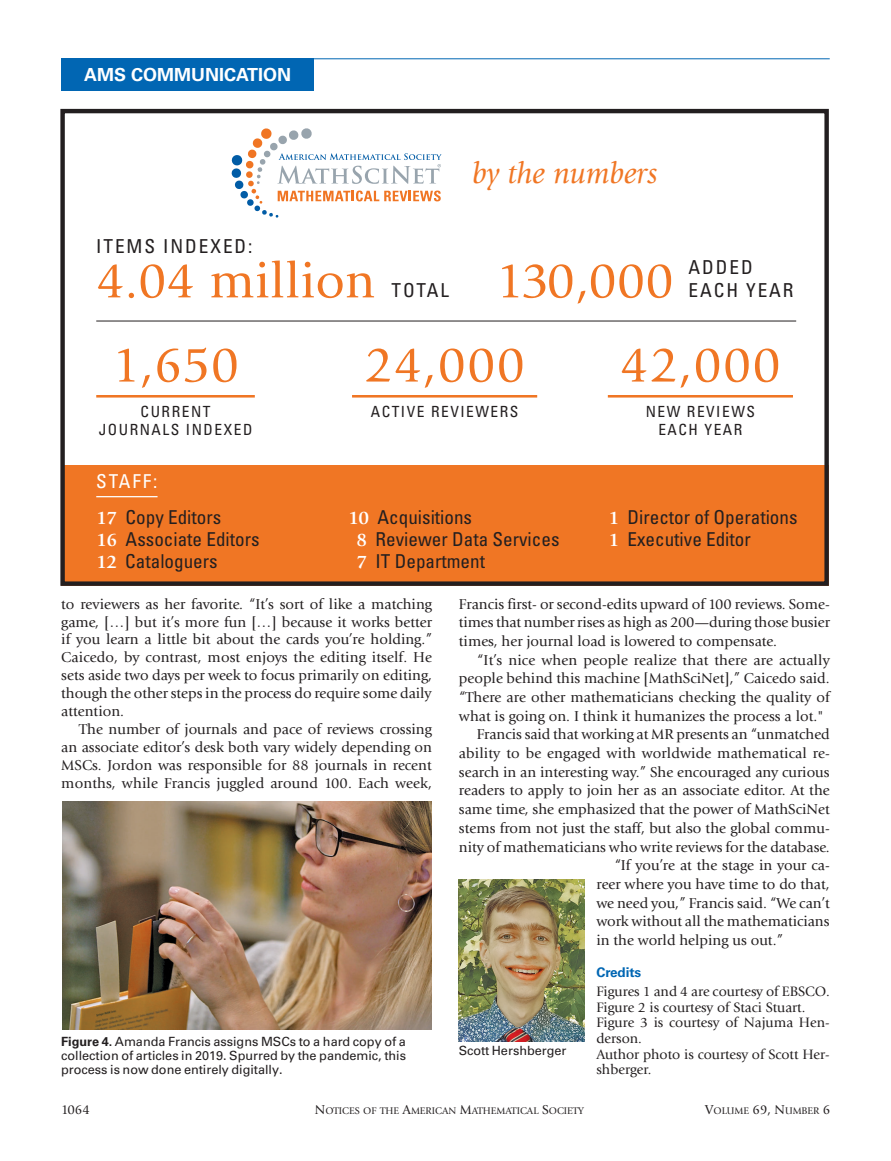
<style>
.page{position:relative;width:891px;height:1161px;background:#fff}
.page>*{position:absolute;margin:0;border:0;box-sizing:border-box;transform-origin:0 0}
.t1{font:51.3px "Giovanni Std";color:#f07624}
.t2{font:italic 30.75px "Giovanni Std";color:#f07624}
.t3{font:condensed 19.2px/22px "Univers LT Std";color:#231f20}
.t4{font:condensed 19.2px "Univers LT Std";letter-spacing:.1em;color:#231f20}
.t5{font:condensed 19.2px "Univers LT Std";letter-spacing:.1em;color:#fff}
.t6{font:700 18px "Univers LT Std";color:#fff}
.t7{font:condensed 15.3px/18.5px "Univers LT Std";letter-spacing:.1em;color:#231f20;text-align:center}
.t8{font:15px/18px "Giovanni Std";color:#231f20;text-align:justify}
.t9{font:14.25px/15.8px "Giovanni Std";color:#231f20}
.t10{font:700 13.5px "Univers LT Std";letter-spacing:-.005em;color:#0166b3}
.t11{font:13.5px "Giovanni Std";color:#231f20}
.t12{font:12.75px/14.2px "Univers LT Std";letter-spacing:-.005em;color:#231f20;text-align:justify}
.t13{font:10.05px "Giovanni Std";color:#231f20}
.s1{font-family:"Giovanni Std";font-weight:700;font-stretch:normal;color:#fff}
.s2{font-weight:700}
.s3{font-size:13.5px}
</style>
<div class="page">
<hr style="left:61px;top:58px;width:769px;height:1px;background:#0166b3">
<div style="left:61px;top:58px;width:253px;height:33px;background:#0166b3"></div>
<div style="left:61px;top:465px;width:768px;height:121px;background:#f07624"></div>
<hr style="left:96px;top:321px;width:700px;height:1px;background:#231f20">
<hr style="left:96px;top:395px;width:159px;height:3px;background:#f07624">
<hr style="left:352px;top:395px;width:185px;height:3px;background:#f07624">
<hr style="left:608px;top:395px;width:185px;height:3px;background:#f07624">
<div style="left:60px;top:109px;width:769px;height:477px;border:4px solid #231f20"></div>
<svg style="left:232px;top:128px;width:210px;height:90px"></svg>
<hr style="left:96px;top:496px;width:62px;height:1px;background:#fff">
<img style="left:63px;top:801px;width:369px;height:229px">
<img style="left:459px;top:880px;width:125px;height:161px">
<p class="t6" style="left:84px;top:64px;width:209px">AMS COMMUNICATION</p>
<p class="t4" style="left:96px;top:234px;width:158px">ITEMS INDEXED:</p>
<h1 class="t1" style="left:96px;top:252px;width:281px">4.04 million</h1>
<p class="t3" style="left:391px;top:279px;width:59px">TOTAL</p>
<h2 class="t2" style="left:472px;top:156px;width:187px">by the numbers</h2>
<h1 class="t1" style="left:496px;top:252px;width:180px">130,000</h1>
<p class="t3" style="left:689px;top:256px;width:66px">ADDED</p>
<p class="t4" style="left:689px;top:278px;width:107px">EACH YEAR</p>
<h1 class="t1" style="left:112px;top:336px;width:129px">1,650</h1>
<p class="t7" style="left:99px;top:402px;width:155px">CURRENT<br>JOURNALS INDEXED</p>
<p class="t5" style="left:96px;top:469px;width:63px">STAFF:</p>
<h1 class="t1" style="left:364px;top:336px;width:162px">24,000</h1>
<p class="t7" style="left:371px;top:402px;width:149px">ACTIVE REVIEWERS</p>
<h1 class="t1" style="left:620px;top:336px;width:162px">42,000</h1>
<p class="t7" style="left:646px;top:402px;width:111px">NEW REVIEWS<br>EACH YEAR</p>
<p class="t3" style="left:96px;top:506px;width:165px"><span class="s1">17</span> Copy Editors<br><span class="s1">16</span> Associate Editors<br><span class="s1">12</span> Cataloguers</p>
<p class="t3" style="left:356px;top:506px;width:205px;text-indent:-8px"><span class="s1">10</span> Acquisitions<br><span class="s1">8</span> Reviewer Data Services<br><span class="s1">7</span> IT Department</p>
<p class="t3" style="left:608px;top:506px;width:191px"><span class="s1">1</span> Director of Operations<br><span class="s1">1</span> Executive Editor</p>
<p class="t8" style="left:61px;top:595px;width:372px">to reviewers as her favorite. “It’s sort of like a matching game, […] but it’s more fun […] because it works better if you learn a little bit about the cards you’re holding.” Caicedo, by contrast, most enjoys the editing itself. He sets aside two days per week to focus primarily on editing, though the other steps in the process do require some daily attention.</p>
<p class="t8" style="left:61px;top:720px;width:372px;text-indent:18px">The number of journals and pace of reviews crossing an associate editor’s desk both vary widely depending on MSCs. Jordon was responsible for 88 journals in recent months, while Francis juggled around 100. Each week,</p>
<p class="t8" style="left:459px;top:594px;width:373px;line-height:18.8px">Francis first- or second-edits upward of 100 reviews. Some&shy;times that number rises as high as 200—during those busier times, her journal load is lowered to compensate.</p>
<p class="t8" style="left:477px;top:651px;width:354px">“It’s nice when people realize that there are actually</p>
<p class="t8" style="left:459px;top:670px;width:372px">people behind this machine [MathSciNet],” Caicedo said.</p>
<p class="t8" style="left:459px;top:688px;width:372px">“There are other mathematicians checking the quality of</p>
<p class="t8" style="left:459px;top:707px;width:366px">what is going on. I think it humanizes the process a lot."</p>
<p class="t8" style="left:477px;top:726px;width:354px">Francis said that working at MR presents an “unmatched</p>
<p class="t8" style="left:459px;top:744px;width:372px">ability to be engaged with worldwide mathematical re-</p>
<p class="t8" style="left:459px;top:763px;width:372px">search in an interesting way.” She encouraged any curious</p>
<p class="t8" style="left:459px;top:782px;width:372px">readers to apply to join her as an associate editor. At the</p>
<p class="t8" style="left:459px;top:800px;width:372px">same time, she emphasized that the power of MathSciNet</p>
<p class="t8" style="left:459px;top:819px;width:372px">stems from not just the staff, but also the global commu-</p>
<p class="t8" style="left:459px;top:838px;width:372px">nity of mathematicians who write reviews for the database.</p>
<p class="t8" style="left:614px;top:856px;width:217px">“If you’re at the stage in your ca-</p>
<p class="t8" style="left:596px;top:875px;width:235px">reer where you have time to do that,</p>
<p class="t8" style="left:596px;top:894px;width:235px">we need you,” Francis said. “We can’t</p>
<p class="t8" style="left:596px;top:913px;width:235px">work without all the mathematicians</p>
<p class="t8" style="left:596px;top:931px;width:188px">in the world helping us out.”</p>
<p class="t10" style="left:596px;top:964px;width:46px">Credits</p>
<p class="t9" style="left:596px;top:983px;width:235px">Figures 1 and 4 are courtesy of EBSCO.<br>Figure 2 is courtesy of Staci Stuart.<br>Figure 3 is courtesy of Najuma Hen&shy;derson.<br>Author photo is courtesy of Scott Her&shy;shberger.</p>
<p class="t12" style="left:61px;top:1034px;width:346px"><span class="s2">Figure 4.</span> Amanda Francis assigns MSCs to a hard copy of a collection of articles in 2019. Spurred by the pandemic, this process is now done entirely digitally.</p>
<p class="t12" style="left:459px;top:1043px;width:109px">Scott Hershberger</p>
<p class="t11" style="left:61px;top:1102px;width:30px">1064</p>
<p class="t13" style="left:315px;top:1105px;width:271px"><span class="s3">N</span>OTICES OF THE <span class="s3">A</span>MERICAN <span class="s3">M</span>ATHEMATICAL <span class="s3">S</span>OCIETY</p>
<p class="t13" style="left:705px;top:1105px;width:127px"><span class="s3">V</span>OLUME <span class="s3">69, N</span>UMBER <span class="s3">6</span></p>
</div>
